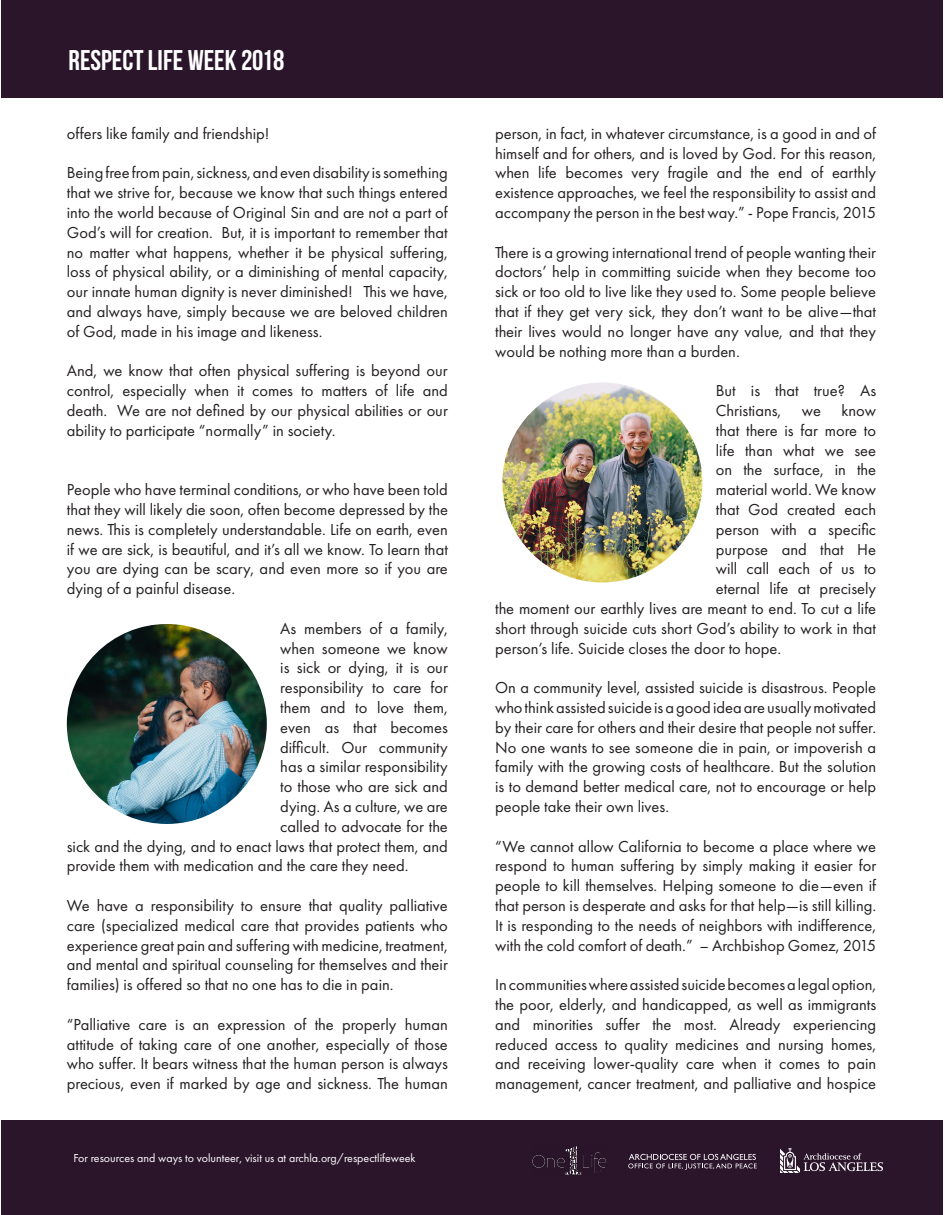
<style>
.page{position:relative;width:945px;height:1215px;background:#fff}
.page>*{position:absolute;margin:0;border:0;box-sizing:border-box;transform-origin:0 0}
.t1{font:700 28.5px "Bebas Neue";color:#fff}
.t2{font:16.5px/19.8px "Futura PT";color:#231f20;text-align:justify}
.t3{font:12px "Futura PT";color:#fff}
</style>
<div class="page">
<div style="left:1px;top:0;width:942px;height:98px;background:#2b152b"></div>
<div style="left:1px;top:1120px;width:942px;height:95px;background:#2b152b"></div>
<svg style="left:628px;top:1154px;width:129px;height:16px"></svg>
<img style="left:780px;top:1148px;width:103px;height:25px">
<img style="left:533px;top:1146px;width:74px;height:29px">
<img style="left:502px;top:382px;width:200px;height:200px;border-radius:100px">
<img style="left:67px;top:624px;width:200px;height:200px;border-radius:100px">
<h1 class="t1" style="left:69px;top:45px;width:217px">RESPECT LIFE WEEK 2018</h1>
<p class="t2" style="left:67px;top:123px;width:204px">offers like family and friendship!</p>
<p class="t2" style="left:67px;top:163px;width:383px">Being free from pain, sickness, and even disability is something that we strive for, because we know that such things entered into the world because of Original Sin and are not a part of God’s will for creation. But, it is important to remember that no matter what happens, whether it be physical suffering, loss of physical ability, or a diminishing of mental capacity, our innate human dignity is never diminished! This we have, and always have, simply because we are beloved children of God, made in his image and likeness.</p>
<p class="t2" style="left:67px;top:361px;width:383px">And, we know that often physical suffering is beyond our control, especially when it comes to matters of life and death. We are not defined by our physical abilities or our ability to participate “normally” in society.</p>
<p class="t2" style="left:67px;top:480px;width:383px">People who have terminal conditions, or who have been told that they will likely die soon, often become depressed by the news. This is completely understandable. Life on earth, even if we are sick, is beautiful, and it’s all we know. To learn that you are dying can be scary, and even more so if you are dying of a painful disease.</p>
<p class="t2" style="left:280px;top:618px;width:169px">As members of a family,</p>
<p class="t2" style="left:280px;top:638px;width:169px">when someone we know</p>
<p class="t2" style="left:280px;top:658px;width:169px">is sick or dying, it is our</p>
<p class="t2" style="left:280px;top:678px;width:169px">responsibility to care for</p>
<p class="t2" style="left:280px;top:698px;width:169px">them and to love them,</p>
<p class="t2" style="left:280px;top:717px;width:169px">even as that becomes</p>
<p class="t2" style="left:280px;top:737px;width:169px">difficult. Our community</p>
<p class="t2" style="left:280px;top:757px;width:169px">has a similar responsibility</p>
<p class="t2" style="left:280px;top:777px;width:169px">to those who are sick and</p>
<p class="t2" style="left:280px;top:797px;width:169px">dying. As a culture, we are</p>
<p class="t2" style="left:280px;top:816px;width:169px">called to advocate for the</p>
<p class="t2" style="left:67px;top:836px;width:383px">sick and the dying, and to enact laws that protect them, and</p>
<p class="t2" style="left:67px;top:856px;width:343px">provide them with medication and the care they need.</p>
<p class="t2" style="left:67px;top:896px;width:383px">We have a responsibility to ensure that quality palliative care (specialized medical care that provides patients who experience great pain and suffering with medicine, treatment, and mental and spiritual counseling for themselves and their families) is offered so that no one has to die in pain.</p>
<p class="t2" style="left:67px;top:1014px;width:383px">“Palliative care is an expression of the properly human attitude of taking care of one another, especially of those who suffer. It bears witness that the human person is always precious, even if marked by age and sickness. The human</p>
<p class="t3" style="left:73px;top:1150px;width:344px">For resources and ways to volunteer, visit us at archla.org/respectlifeweek</p>
<p class="t2" style="left:495px;top:123px;width:383px">person, in fact, in whatever circumstance, is a good in and of himself and for others, and is loved by God. For this reason, when life becomes very fragile and the end of earthly existence approaches, we feel the responsibility to assist and accompany the person in the best way.” - Pope Francis, 2015</p>
<p class="t2" style="left:495px;top:242px;width:383px">There is a growing international trend of people wanting their doctors’ help in committing suicide when they become too sick or too old to live like they used to. Some people believe that if they get very sick, they don’t want to be alive—that their lives would no longer have any value, and that they would be nothing more than a burden.</p>
<p class="t2" style="left:716px;top:381px;width:162px">But is that true? As</p>
<p class="t2" style="left:716px;top:401px;width:162px">Christians, we know</p>
<p class="t2" style="left:716px;top:420px;width:162px">that there is far more to</p>
<p class="t2" style="left:716px;top:440px;width:162px">life than what we see</p>
<p class="t2" style="left:716px;top:460px;width:162px">on the surface, in the</p>
<p class="t2" style="left:716px;top:480px;width:162px">material world. We know</p>
<p class="t2" style="left:716px;top:500px;width:162px">that God created each</p>
<p class="t2" style="left:716px;top:519px;width:162px">person with a specific</p>
<p class="t2" style="left:716px;top:539px;width:162px">purpose and that He</p>
<p class="t2" style="left:716px;top:559px;width:162px">will call each of us to</p>
<p class="t2" style="left:716px;top:579px;width:162px">eternal life at precisely</p>
<p class="t2" style="left:495px;top:599px;width:383px">the moment our earthly lives are meant to end. To cut a life</p>
<p class="t2" style="left:495px;top:618px;width:383px">short through suicide cuts short God’s ability to work in that</p>
<p class="t2" style="left:495px;top:638px;width:288px">person’s life. Suicide closes the door to hope.</p>
<p class="t2" style="left:495px;top:678px;width:383px">On a community level, assisted suicide is disastrous. People who think assisted suicide is a good idea are usually motivated by their care for others and their desire that people not suffer.<br>No one wants to see someone die in pain, or impoverish a family with the growing costs of healthcare. But the solution is to demand better medical care, not to encourage or help people take their own lives.</p>
<p class="t2" style="left:495px;top:836px;width:383px">“We cannot allow California to become a place where we respond to human suffering by simply making it easier for people to kill themselves. Helping someone to die—even if that person is desperate and asks for that help—is still killing.<br>It is responding to the needs of neighbors with indifference, with the cold comfort of death.” – Archbishop Gomez, 2015</p>
<p class="t2" style="left:495px;top:975px;width:383px">In communities where assisted suicide becomes a legal option, the poor, elderly, and handicapped, as well as immigrants and minorities suffer the most. Already experiencing reduced access to quality medicines and nursing homes, and receiving lower-quality care when it comes to pain management, cancer treatment, and palliative and hospice</p>
</div>
